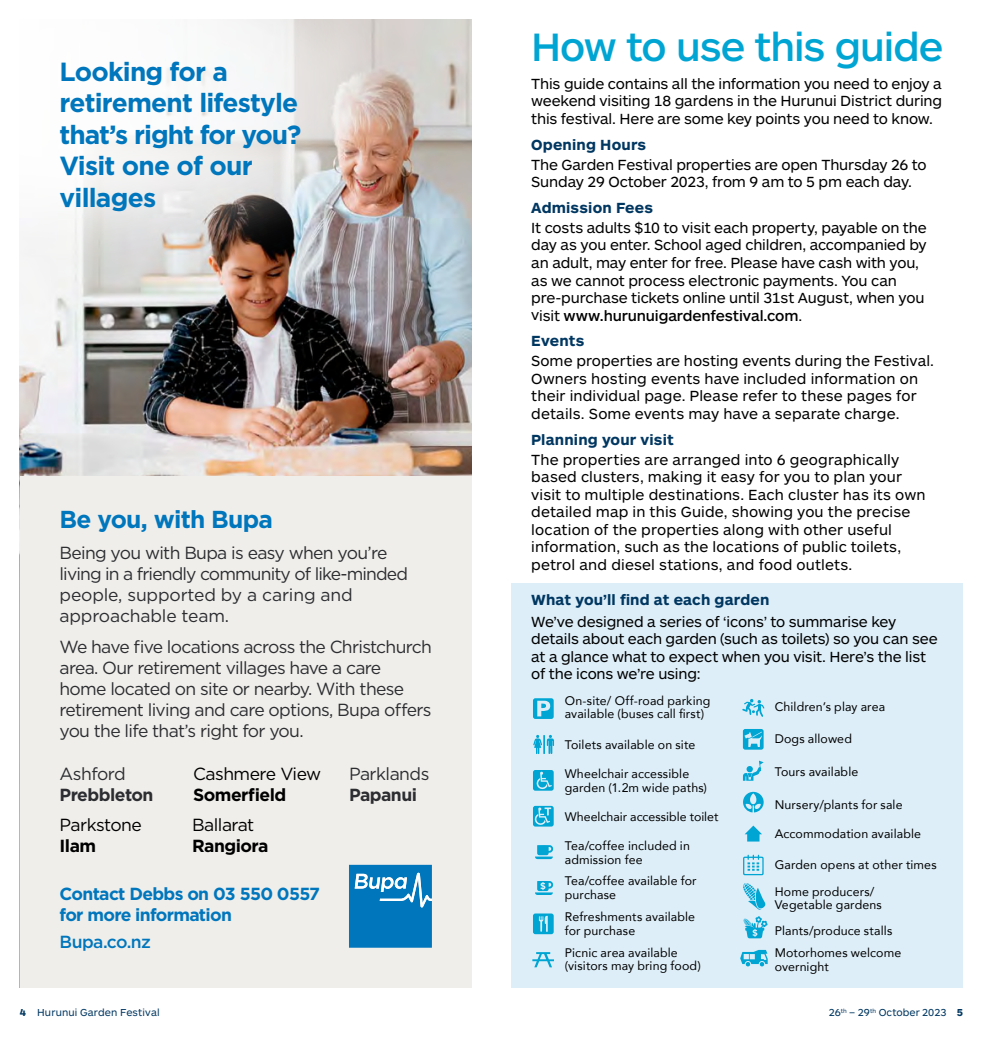
<style>
.page{position:relative;width:983px;height:1042px;background:#fff}
.page>*{position:absolute;margin:0;border:0;box-sizing:border-box;transform-origin:0 0}
.t1{font:500 41.12px "ARS Maquette Pro";letter-spacing:-.03em;color:#00a5d3}
.t2{font:700 26.25px/31.5px "Gotham";letter-spacing:-.03em;color:#0076bd}
.t3{font:700 24.5px "Gotham";letter-spacing:-.03em;color:#0076bd}
.t4{font:17.5px/21px "Gotham";letter-spacing:-.04em;color:#2b2d31}
.t5{font:700 17.5px/21px "Gotham";letter-spacing:-.04em;color:#0076bd}
.t6{font:17.5px "Gotham";letter-spacing:-.03em;color:#000}
.t7{font:700 17.5px "Gotham";letter-spacing:-.03em;color:#000}
.t8{font:700 17.5px "Gotham";letter-spacing:-.03em;color:#2b2d31}
.t9{font:500 17.5px "Gotham";letter-spacing:-.03em;color:#0076bd}
.t10{font:15.22px/17.5px "ARS Maquette Pro";letter-spacing:-.005em;color:#000}
.t11{font:700 15.22px "ARS Maquette Pro";letter-spacing:.01em;color:#003761}
.t12{font:12.42px/13.7px "Avenir";letter-spacing:.01em;color:#000}
.t13{font:10.5px "ARS Maquette Pro";letter-spacing:.01em;color:#003761}
.s1{font-weight:700}
.s2{font-weight:500}
</style>
<div class="page">
<div style="left:511px;top:583px;width:451px;height:404px;background:#ddeef8"></div>
<svg style="left:533px;top:698px;width:20px;height:21px"></svg>
<svg style="left:533px;top:770px;width:20px;height:21px"></svg>
<svg style="left:533px;top:913px;width:20px;height:21px"></svg>
<svg style="left:742px;top:729px;width:21px;height:20px"></svg>
<svg style="left:533px;top:806px;width:20px;height:20px"></svg>
<svg style="left:533px;top:735px;width:21px;height:19px"></svg>
<svg style="left:743px;top:792px;width:20px;height:20px"></svg>
<svg style="left:743px;top:855px;width:20px;height:20px"></svg>
<svg style="left:535px;top:881px;width:18px;height:14px"></svg>
<svg style="left:742px;top:699px;width:22px;height:18px"></svg>
<svg style="left:743px;top:760px;width:20px;height:21px"></svg>
<svg style="left:532px;top:952px;width:22px;height:15px"></svg>
<svg style="left:535px;top:845px;width:18px;height:14px"></svg>
<svg style="left:744px;top:825px;width:17px;height:16px"></svg>
<svg style="left:743px;top:883px;width:22px;height:27px"></svg>
<svg style="left:743px;top:916px;width:24px;height:22px"></svg>
<svg style="left:740px;top:950px;width:27px;height:17px"></svg>
<div style="left:758px;top:961px;width:7px;height:6px;border:1px solid #ddeef8;border-radius:50%"></div>
<img style="left:20px;top:20px;width:451px;height:456px">
<div style="left:20px;top:476px;width:451px;height:511px;background:#f0eeea"></div>
<svg style="left:438px;top:20px;width:13px;height:259px;background:#c3c8c9"></svg>
<img style="left:20px;top:20px;width:418px;height:283px">
<img style="left:20px;top:20px;width:405px;height:249px">
<svg style="left:349px;top:865px;width:83px;height:82px;background:#1983c3"></svg>
<h2 class="t2" style="left:60px;top:55px;width:243px">Looking for a retirement lifestyle that’s right for you?<br>Visit one of our villages</h2>
<h3 class="t3" style="left:60px;top:503px;width:215px">Be you, with Bupa</h3>
<p class="t4" style="left:60px;top:542px;width:350px">Being you with Bupa is easy when you’re living in a friendly community of like-minded people, supported by a caring and approachable team.</p>
<p class="t4" style="left:60px;top:636px;width:374px">We have five locations across the Christchurch area. Our retirement villages have a care home located on site or nearby. With these retirement living and care options, Bupa offers you the life that’s right for you.</p>
<p class="t4" style="left:60px;top:763px;width:68px">Ashford</p>
<p class="t8" style="left:60px;top:783px;width:95px">Prebbleton</p>
<p class="t6" style="left:193px;top:762px;width:129px">Cashmere View</p>
<p class="t7" style="left:193px;top:783px;width:95px">Somerfield</p>
<p class="t4" style="left:349px;top:763px;width:82px">Parklands</p>
<p class="t8" style="left:349px;top:783px;width:69px">Papanui</p>
<p class="t6" style="left:60px;top:814px;width:84px">Parkstone</p>
<p class="t7" style="left:60px;top:834px;width:38px">Ilam</p>
<p class="t6" style="left:192px;top:814px;width:64px">Ballarat</p>
<p class="t7" style="left:192px;top:834px;width:78px">Rangiora</p>
<p class="t5" style="left:60px;top:883px;width:262px">Contact Debbs on 03 550 0557 for more information</p>
<p class="t9" style="left:60px;top:930px;width:93px">Bupa.co.nz</p>
<p class="t13" style="left:20px;top:1006px;width:141px"><span class="s1">4</span> Hurunui Garden Festival</p>
<h1 class="t1" style="left:531px;top:20px;width:413px">How to use this guide</h1>
<p class="t10" style="left:531px;top:74px;width:412px;text-align:justify">This guide contains all the information you need to enjoy a weekend visiting 18 gardens in the Hurunui District during this festival. Here are some key points you need to know.</p>
<p class="t11" style="left:531px;top:134px;width:116px">Opening Hours</p>
<p class="t10" style="left:531px;top:155px;width:397px">The Garden Festival properties are open Thursday 26 to<br>Sunday 29 October 2023, from 9 am to 5 pm each day.</p>
<p class="t11" style="left:531px;top:198px;width:123px">Admission Fees</p>
<p class="t10" style="left:531px;top:218px;width:397px">It costs adults $10 to visit each property, payable on the day as you enter. School aged children, accompanied by an adult, may enter for free. Please have cash with you, as we cannot process electronic payments. You can pre-purchase tickets online until 31st August, when you visit <span class="s2">www.hurunuigardenfestival.com</span>.</p>
<p class="t11" style="left:531px;top:331px;width:55px">Events</p>
<p class="t10" style="left:531px;top:351px;width:404px">Some properties are hosting events during the Festival.<br>Owners hosting events have included information on their individual page. Please refer to these pages for details. Some events may have a separate charge.</p>
<p class="t11" style="left:531px;top:429px;width:144px">Planning your visit</p>
<p class="t10" style="left:531px;top:450px;width:396px">The properties are arranged into 6 geographically based clusters, making it easy for you to plan your visit to multiple destinations. Each cluster has its own detailed map in this Guide, showing you the precise location of the properties along with other useful information, such as the locations of public toilets, petrol and diesel stations, and food outlets.</p>
<p class="t11" style="left:531px;top:590px;width:240px">What you’ll find at each garden</p>
<p class="t10" style="left:531px;top:612px;width:408px">We’ve designed a series of ‘icons’ to summarise key details about each garden (such as toilets) so you can see at a glance what to expect when you visit. Here’s the list of the icons we’re using:</p>
<p class="t12" style="left:564px;top:693px;width:147px">On-site/ Off-road parking available (buses call first)</p>
<p class="t12" style="left:564px;top:737px;width:132px">Toilets available on site</p>
<p class="t12" style="left:564px;top:766px;width:144px">Wheelchair accessible garden (1.2m wide paths)</p>
<p class="t12" style="left:564px;top:809px;width:155px">Wheelchair accessible toilet</p>
<p class="t12" style="left:564px;top:838px;width:127px">Tea/coffee included in admission fee</p>
<p class="t12" style="left:564px;top:874px;width:133px">Tea/coffee available for purchase</p>
<p class="t12" style="left:564px;top:909px;width:132px">Refreshments available for purchase</p>
<p class="t12" style="left:564px;top:945px;width:137px">Picnic area available (visitors may bring food)</p>
<p class="t12" style="left:774px;top:699px;width:112px">Children’s play area</p>
<p class="t12" style="left:774px;top:732px;width:79px">Dogs allowed</p>
<p class="t12" style="left:774px;top:764px;width:85px">Tours available</p>
<p class="t12" style="left:774px;top:797px;width:129px">Nursery/plants for sale</p>
<p class="t12" style="left:774px;top:826px;width:148px">Accommodation available</p>
<p class="t12" style="left:774px;top:851px;width:163px;line-height:26.6px">Garden opens at other times<br>Home producers/</p>
<p class="t12" style="left:774px;top:892px;width:119px;line-height:25.6px">Vegetable gardens<br>Plants/produce stalls</p>
<p class="t12" style="left:774px;top:945px;width:128px">Motorhomes welcome overnight</p>
<p class="t13" style="left:828px;top:1006px;width:136px">26<sup>th</sup> – 29<sup>th</sup> October 2023 <span class="s1">5</span></p>
</div>
